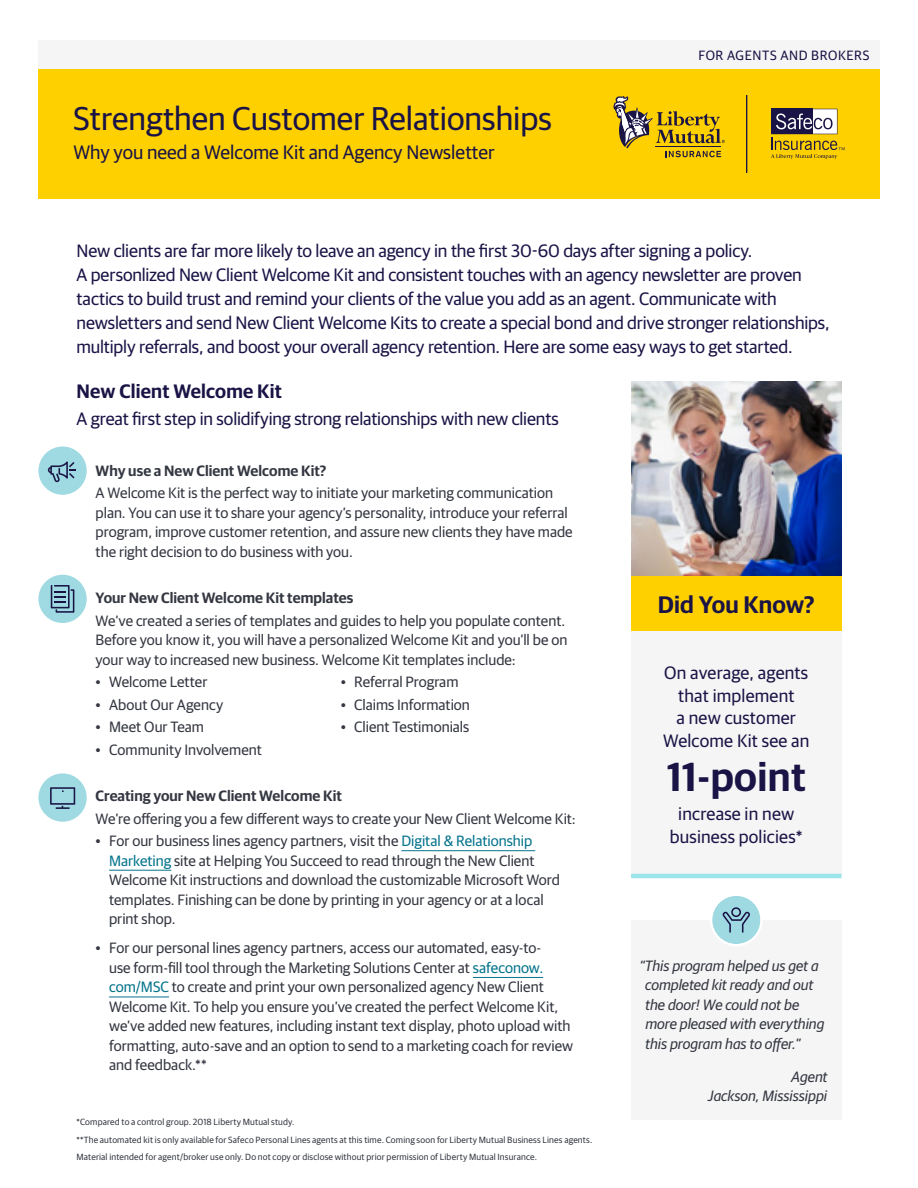
<style>
.page{position:relative;width:918px;height:1188px;background:#fff}
.page>*{position:absolute;margin:0;border:0;box-sizing:border-box;transform-origin:0 0}
.t1{font:600 40.5px "Guardian Sans";letter-spacing:.01em;color:#1a1446}
.t2{font:33px "Guardian Sans";color:#1a1446}
.t3{font:600 24px "Guardian Sans";letter-spacing:.005em;color:#1a1446}
.t4{font:19.5px "Guardian Sans";color:#1a1446}
.t5{font:600 19.5px "Guardian Sans";letter-spacing:.01em;color:#1a1446}
.t6{font:18px/24px "Guardian Sans";letter-spacing:-.005em;color:#1a1446;text-align:center}
.t7{font:15px/19.5px "Guardian Sans";color:#343741}
.t8{font:italic 15px/19.5px "Guardian Sans";color:#343741}
.t9{font:600 15px "Guardian Sans";color:#343741}
.t10{font:13.5px "Guardian Sans";letter-spacing:.045em;color:#1a1446}
.t11{font:9px/17.5px "Guardian Sans";letter-spacing:.015em;color:#343741}
.s1{color:#06748c}
</style>
<div class="page">
<div style="left:38px;top:69px;width:842px;height:130px;background:#ffd000"></div>
<div style="left:38px;top:40px;width:842px;height:29px;background:#f5f5f5"></div>
<div style="left:631px;top:920px;width:211px;height:200px;background:#f5f5f5"></div>
<div style="left:631px;top:575px;width:211px;height:57px;background:#ffd000"></div>
<div style="left:631px;top:632px;width:211px;height:244px;background:#f5f5f5"></div>
<hr style="left:631px;top:874px;width:211px;height:4px;background:#99e5ea">
<div style="left:712px;top:896px;width:48px;height:48px;background:#9fdae2;border-radius:50%"></div>
<svg style="left:722px;top:907px;width:28px;height:26px"></svg>
<div style="left:710px;top:894px;width:53px;height:52px;border:2px solid #fff;border-radius:50%"></div>
<img style="left:631px;top:381px;width:211px;height:194px">
<div style="left:38px;top:447px;width:49px;height:48px;background:#9fdae2;border-radius:50%"></div>
<svg style="left:48px;top:461px;width:27px;height:21px"></svg>
<div style="left:38px;top:575px;width:49px;height:48px;background:#9fdae2;border-radius:50%"></div>
<svg style="left:51px;top:585px;width:23px;height:28px"></svg>
<div style="left:38px;top:773px;width:49px;height:49px;background:#9fdae2;border-radius:50%"></div>
<svg style="left:50px;top:787px;width:25px;height:22px"></svg>
<hr style="left:401px;top:850px;width:134px;height:1px;background:#06748c">
<hr style="left:109px;top:870px;width:62px;height:1px;background:#06748c">
<hr style="left:473px;top:977px;width:70px;height:1px;background:#06748c">
<hr style="left:109px;top:997px;width:60px;height:1px;background:#06748c">
<svg style="left:771px;top:109px;width:74px;height:50px"></svg>
<svg style="left:613px;top:96px;width:112px;height:61px"></svg>
<hr style="left:746px;top:95px;width:1px;height:78px;background:#191445">
<h2 class="t2" style="left:73px;top:95px;width:480px">Strengthen Customer Relationships</h2>
<h3 class="t4" style="left:73px;top:138px;width:423px">Why you need a Welcome Kit and Agency Newsletter</h3>
<p class="t10" style="left:699px;top:46px;width:173px">FOR AGENTS AND BROKERS</p>
<p class="t6" style="left:76px;top:238px;width:755px;text-align:left">New clients are far more likely to leave an agency in the first 30-60 days after signing a policy.<br>A personlized New Client Welcome Kit and consistent touches with an agency newsletter are proven tactics to build trust and remind your clients of the value you add as an agent. Communicate with newsletters and send New Client Welcome Kits to create a special bond and drive stronger relationships, multiply referrals, and boost your overall agency retention. Here are some easy ways to get started.</p>
<h3 class="t5" style="left:76px;top:377px;width:207px">New Client Welcome Kit</h3>
<p class="t6" style="left:76px;top:406px;width:484px">A great first step in solidifying strong relationships with new clients</p>
<p class="t9" style="left:96px;top:459px;width:232px">Why use a New Client Welcome Kit?</p>
<p class="t7" style="left:96px;top:482px;width:479px">A Welcome Kit is the perfect way to initiate your marketing communication plan. You can use it to share your agency’s personality, introduce your referral program, improve customer retention, and assure new clients they have made the right decision to do business with you.</p>
<p class="t9" style="left:96px;top:587px;width:259px">Your New Client Welcome Kit templates</p>
<p class="t7" style="left:96px;top:610px;width:473px">We’ve created a series of templates and guides to help you populate content.<br>Before you know it, you will have a personalized Welcome Kit and you’ll be on your way to increased new business. Welcome Kit templates include:</p>
<p class="t7" style="left:96px;top:671px;width:113px">• Welcome Letter</p>
<p class="t7" style="left:96px;top:694px;width:129px">• About Our Agency</p>
<p class="t7" style="left:96px;top:716px;width:110px">• Meet Our Team</p>
<p class="t7" style="left:96px;top:739px;width:168px">• Community Involvement</p>
<p class="t7" style="left:341px;top:671px;width:119px">• Referral Program</p>
<p class="t7" style="left:341px;top:694px;width:131px">• Claims Information</p>
<p class="t7" style="left:341px;top:716px;width:130px">• Client Testimonials</p>
<p class="t9" style="left:96px;top:785px;width:248px">Creating your New Client Welcome Kit</p>
<p class="t7" style="left:96px;top:808px;width:482px">We’re offering you a few different ways to create your New Client Welcome Kit:</p>
<p class="t7" style="left:109px;top:830px;width:452px;text-indent:-14px">• For our business lines agency partners, visit the <span class="s1">Digital &amp; Relationship Marketing</span> site at Helping You Succeed to read through the New Client Welcome Kit instructions and download the customizable Microsoft Word templates. Finishing can be done by printing in your agency or at a local print shop.</p>
<p class="t7" style="left:109px;top:937px;width:466px;text-indent:-14px">• For our personal lines agency partners, access our automated, easy-to-<br>use form-fill tool through the Marketing Solutions Center at <span class="s1">safeconow. com/MSC</span> to create and print your own personalized agency New Client Welcome Kit. To help you ensure you’ve created the perfect Welcome Kit, we’ve added new features, including instant text display, photo upload with formatting, auto-save and an option to send to a marketing coach for review and feedback.**</p>
<p class="t11" style="left:76px;top:1113px;width:517px">*Compared to a control group. 2018 Liberty Mutual study.<br>**The automated kit is only available for Safeco Personal Lines agents at this time. Coming soon for Liberty Mutual Business Lines agents.<br>Material intended for agent/broker use only. Do not copy or disclose without prior permission of Liberty Mutual Insurance.</p>
<h3 class="t3" style="left:658px;top:587px;width:158px">Did You Know?</h3>
<p class="t6" style="left:663px;top:660px;width:148px;line-height:22.5px">On average, agents that implement<br>a new customer<br>Welcome Kit see an</p>
<h1 class="t1" style="left:667px;top:747px;width:141px">11-point</h1>
<p class="t6" style="left:670px;top:801px;width:134px;line-height:22.5px">increase in new business policies*</p>
<p class="t8" style="left:645px;top:955px;width:181px;text-indent:-6px">“This program helped us get a completed kit ready and out the door! We could not be more pleased with everything this program has to offer.”</p>
<p class="t8" style="left:708px;top:1066px;width:121px;text-align:right">Agent<br>Jackson, Mississippi</p>
</div>
